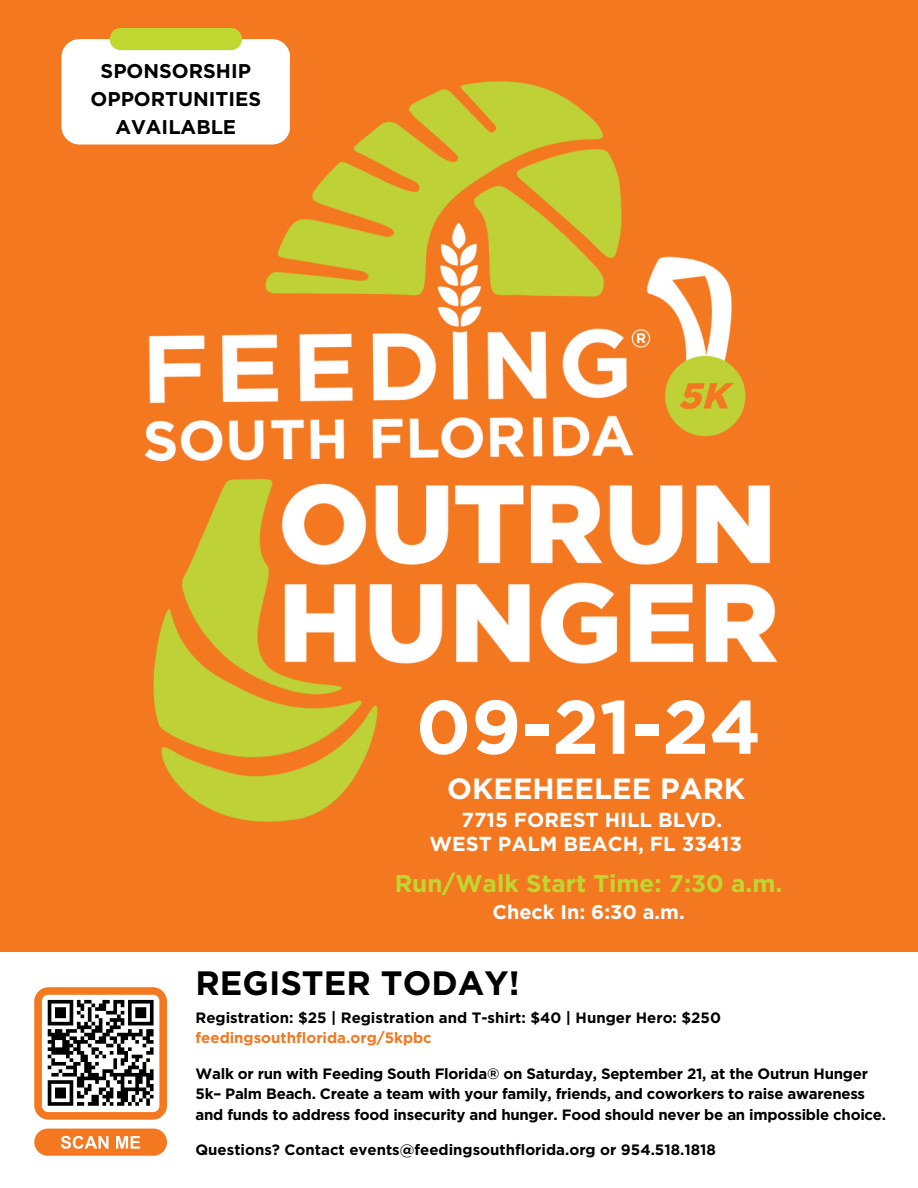
<style>
.page{position:relative;width:918px;height:1188px;background:#fff}
.page>*{position:absolute;margin:0;border:0;box-sizing:border-box;transform-origin:0 0}
.t1{font:700 75.75px "Gotham";color:#fff}
.t2{font:700 33.75px "Gotham";color:#000}
.t3{font:700 29.25px "Gotham";color:#fff}
.t4{font:700 24.3px "Gotham";color:#bfd730}
.t5{font:700 20.25px/24.8px "Gotham";color:#fff;text-align:center}
.t6{font:700 19.95px/27.8px "Gotham";color:#000;text-align:center}
.t7{font:700 19.8px "Gotham";color:#fff}
.t8{font:700 15px/20.2px "Gotham";letter-spacing:-.015em;color:#000}
.t9{font:700 15px "Gotham";color:#f47820}
</style>
<div class="page">
<div style="left:0;top:0;width:918px;height:952px;background:#f47820"></div>
<img style="left:144px;top:81px;width:634px;height:741px">
<div style="left:61px;top:39px;width:229px;height:106px;background:#fff;border-radius:18px"></div>
<div style="left:110px;top:28px;width:132px;height:22px;background:#bfd730"></div>
<div style="left:34px;top:987px;width:133px;height:133px;background:#f47820;border-radius:14px"></div>
<div style="left:42px;top:995px;width:117px;height:117px;background:#fff;border-radius:6px"></div>
<div style="left:34px;top:1129px;width:133px;height:27px;background:#f47820;border-radius:13px"></div>
<svg style="left:61px;top:1136px;width:47px;height:13px"></svg>
<svg style="left:116px;top:1136px;width:24px;height:13px"></svg>
<svg style="left:48px;top:1000px;width:106px;height:106px"></svg>
<p class="t6" style="left:91px;top:57px;width:172px">SPONSORSHIP<br>OPPORTUNITIES<br>AVAILABLE</p>
<h1 class="t1" style="left:416px;top:683px;width:347px">09-21-24</h1>
<h4 class="t3" style="left:447px;top:771px;width:300px">OKEEHEELEE PARK</h4>
<h4 class="t5" style="left:429px;top:807px;width:314px">7715 FOREST HILL BLVD.<br>WEST PALM BEACH, FL 33413</h4>
<h3 class="t4" style="left:395px;top:869px;width:389px">Run/Walk Start Time: 7:30 a.m.</h3>
<h3 class="t7" style="left:493px;top:901px;width:194px">Check In: 6:30 a.m.</h3>
<p class="t2" style="left:196px;top:964px;width:326px">REGISTER TODAY!</p>
<h2 class="t8" style="left:196px;top:1007px;width:527px">Registration: $25 | Registration and T-shirt: $40 | Hunger Hero: $250</h2>
<p class="t9" style="left:196px;top:1029px;width:238px">feedingsouthflorida.org/5kpbc</p>
<p class="t8" style="left:196px;top:1063px;width:692px">Walk or run with Feeding South Florida® on Saturday, September 21, at the Outrun Hunger<br>5k– Palm Beach. Create a team with your family, friends, and coworkers to raise awareness and funds to address food insecurity and hunger. Food should never be an impossible choice.</p>
<p class="t8" style="left:196px;top:1140px;width:522px">Questions? Contact events@feedingsouthflorida.org or 954.518.1818</p>
</div>
